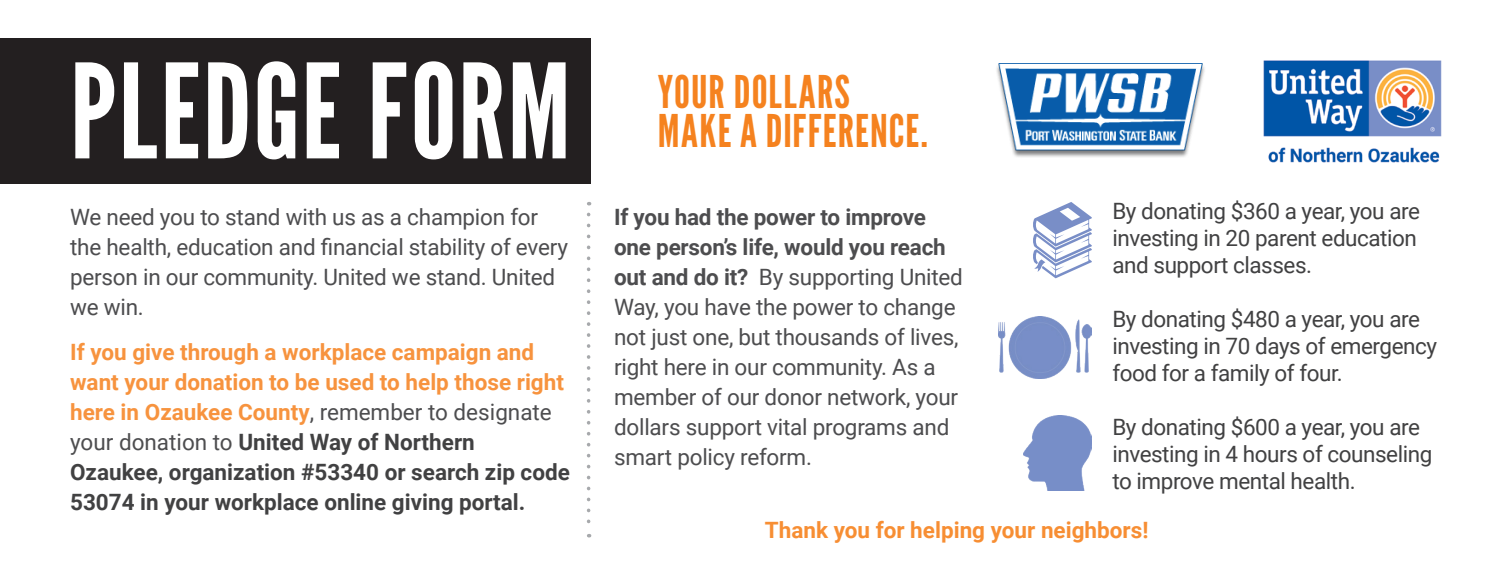
<style>
.page{position:relative;width:1485px;height:585px;background:#fff}
.page>*{position:absolute;margin:0;border:0;box-sizing:border-box;transform-origin:0 0}
.Headline_2a{font:130.5px "League Gothic";letter-spacing:.015em;color:#fff}
.Headline_2a-2{font:45px "League Gothic";letter-spacing:.025em;color:#f5821f}
.t1{font:22.5px/30px "Roboto";letter-spacing:-.01em;color:#4d4d4f}
.t2{font:700 22.5px/30px "Roboto";color:#414142}
.t3{font:22.5px/27px "Roboto";letter-spacing:-.02em;color:#414142}
.t4{font:700 22.5px "Roboto";color:#f78e33}
.s1{color:#f7933e}
.s2{font-weight:400;color:#4d4d4f}
.s3{font-weight:700}
</style>
<div class="page">
<div style="left:0;top:38px;width:590px;height:145px;background:#231f20"></div>
<img style="left:1263px;top:60px;width:179px;height:103px">
<svg style="left:587px;top:214px;width:3px;height:323px"></svg>
<img style="left:996px;top:64px;width:209px;height:93px">
<svg style="left:1033px;top:202px;width:59px;height:76px"></svg>
<img style="left:999px;top:317px;width:93px;height:62px">
<img style="left:1024px;top:416px;width:68px;height:75px">
<p class="Headline_2a" style="left:70px;top:34px;width:502px">PLEDGE FORM</p>
<p class="t1" style="left:70px;top:201px;width:499px">We need you to stand with us as a champion for the health, education and financial stability of every person in our community. United we stand. United we win.</p>
<p class="t2" style="left:70px;top:336px;width:501px"><span class="s1">If you give through a workplace campaign and want your donation to be used to help those right here in Ozaukee County</span><span class="s2">, remember to designate your donation to</span> United Way of Northern Ozaukee, organization #53340 or search zip code 53074 in your workplace online giving portal.</p>
<p class="Headline_2a-2" style="left:658px;top:65px;width:194px">YOUR DOLLARS</p>
<p class="Headline_2a-2" style="left:658px;top:104px;width:271px">MAKE A DIFFERENCE.</p>
<p class="t3" style="left:1112px;top:196px;width:309px">By donating $360 a year, you are investing in 20 parent education and support classes.</p>
<p class="t3" style="left:1112px;top:304px;width:326px">By donating $480 a year, you are investing in 70 days of emergency food for a family of four.</p>
<p class="t3" style="left:1112px;top:412px;width:321px">By donating $600 a year, you are investing in 4 hours of counseling to improve mental health.</p>
<p class="t4" style="left:765px;top:515px;width:385px">Thank you for helping your neighbors!</p>
<p class="t1" style="left:614px;top:201px;width:350px"><span class="s3">If you had the power to improve one person’s life, would you reach out and do it?</span> By supporting United<br>Way, you have the power to change not just one, but thousands of lives, right here in our community. As a member of our donor network, your dollars support vital programs and smart policy reform.</p>
</div>
